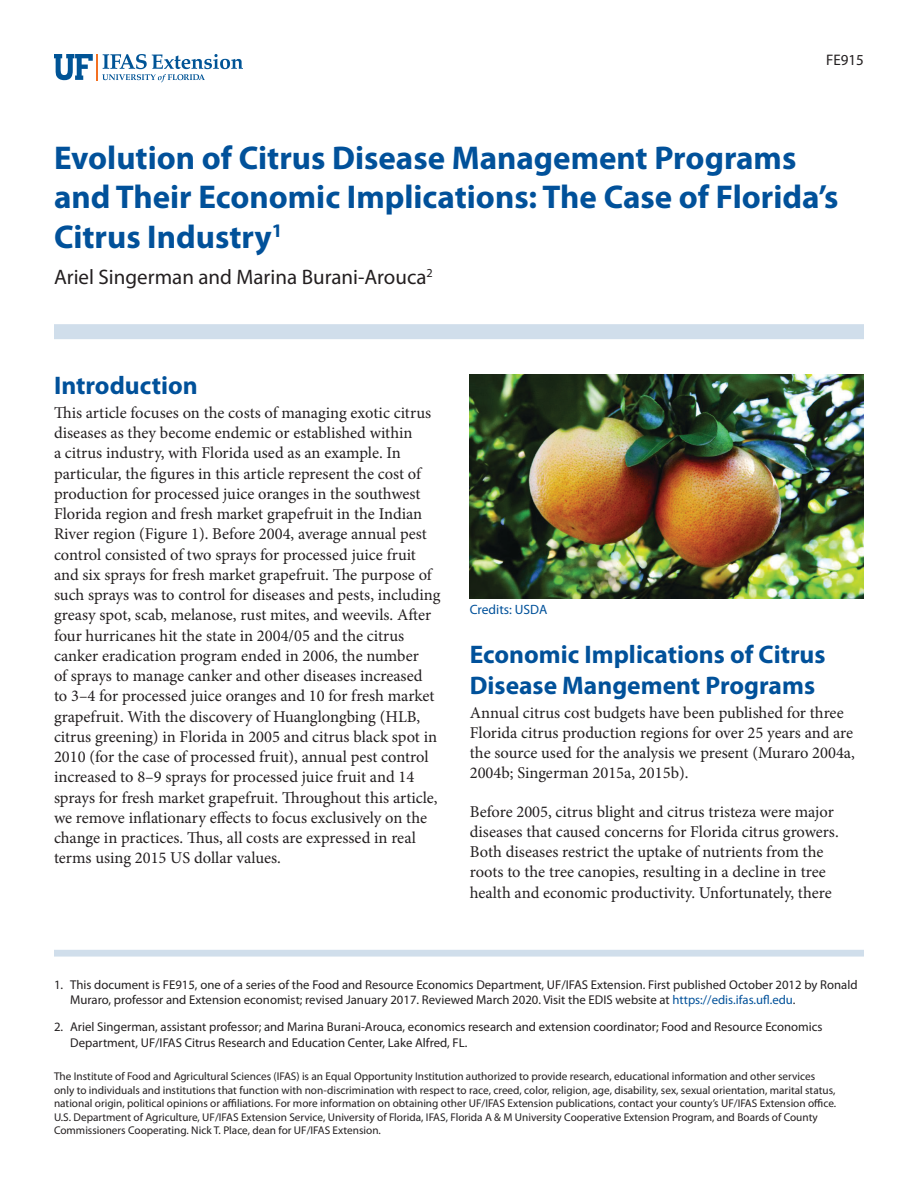
<style>
.page{position:relative;width:918px;height:1188px;background:#fff}
.page>*{position:absolute;margin:0;border:0;box-sizing:border-box;transform-origin:0 0}
.TitleRegular{font:700 33px/39.6px "Myriad Pro";color:#01519a}
.SectionHeading0{font:700 25.5px/30.6px "Myriad Pro";color:#01519a}
.Author{font:21px "Myriad Pro";color:#231f20}
.Paragraph{font:16.5px/20.2px "Minion Pro";color:#231f20}
.PubNumber{font:15.3px "Myriad Pro";color:#231f20}
.t1{font:13.5px "Myriad Pro";color:#01519a}
.t2{font:12.75px/15.3px "Myriad Pro";color:#231f20}
.Disclaimer{font:11.25px/13.5px "Myriad Pro";color:#231f20}
.s1{color:#01519a}
</style>
<div class="page">
<svg style="left:54px;top:54px;width:189px;height:28px"></svg>
<div style="left:54px;top:324px;width:810px;height:15px;background:#d0deeb"></div>
<div style="left:54px;top:950px;width:810px;height:7px;background:#d0deeb"></div>
<img style="left:470px;top:374px;width:394px;height:224px">
<p class="PubNumber" style="left:826px;top:51px;width:39px">FE915</p>
<p class="TitleRegular" style="left:54px;top:137px;width:786px">Evolution of Citrus Disease Management Programs and Their Economic Implications: The Case of Florida’s<br>Citrus Industry<sup>1</sup></p>
<p class="Author" style="left:54px;top:264px;width:380px">Ariel Singerman and Marina Burani-Arouca<sup>2</sup></p>
<p class="SectionHeading0" style="left:54px;top:370px;width:145px">Introduction</p>
<p class="Paragraph" style="left:54px;top:403px;width:388px">This article focuses on the costs of managing exotic citrus diseases as they become endemic or established within<br>a citrus industry, with Florida used as an example. In particular, the figures in this article represent the cost of production for processed juice oranges in the southwest Florida region and fresh market grapefruit in the Indian River region (Figure 1). Before 2004, average annual pest control consisted of two sprays for processed juice fruit and six sprays for fresh market grapefruit. The purpose of such sprays was to control for diseases and pests, including greasy spot, scab, melanose, rust mites, and weevils. After four hurricanes hit the state in 2004/05 and the citrus canker eradication program ended in 2006, the number<br>of sprays to manage canker and other diseases increased<br>to 3–4 for processed juice oranges and 10 for fresh market grapefruit. With the discovery of Huanglongbing (HLB, citrus greening) in Florida in 2005 and citrus black spot in 2010 (for the case of processed fruit), annual pest control increased to 8–9 sprays for processed juice fruit and 14 sprays for fresh market grapefruit. Throughout this article, we remove inflationary effects to focus exclusively on the change in practices. Thus, all costs are expressed in real terms using 2015 US dollar values.</p>
<p class="t1" style="left:470px;top:601px;width:79px">Credits: USDA</p>
<p class="SectionHeading0" style="left:470px;top:639px;width:357px">Economic Implications of Citrus<br>Disease Mangement Programs</p>
<p class="Paragraph" style="left:470px;top:702px;width:387px">Annual citrus cost budgets have been published for three Florida citrus production regions for over 25 years and are the source used for the analysis we present (Muraro 2004a, 2004b; Singerman 2015a, 2015b).</p>
<p class="Paragraph" style="left:470px;top:801px;width:370px">Before 2005, citrus blight and citrus tristeza were major diseases that caused concerns for Florida citrus growers.<br>Both diseases restrict the uptake of nutrients from the roots to the tree canopies, resulting in a decline in tree health and economic productivity. Unfortunately, there</p>
<p class="t2" style="left:70px;top:977px;width:789px;text-indent:-16px">1. This document is FE915, one of a series of the Food and Resource Economics Department, UF/IFAS Extension. First published October 2012 by Ronald<br>Muraro, professor and Extension economist; revised January 2017. Reviewed March 2020. Visit the EDIS website at <span class="s1">https://edis.ifas.ufl.edu</span>.</p>
<p class="t2" style="left:70px;top:1019px;width:754px;text-indent:-16px">2. Ariel Singerman, assistant professor; and Marina Burani-Arouca, economics research and extension coordinator; Food and Resource Economics<br>Department, UF/IFAS Citrus Research and Education Center, Lake Alfred, FL.</p>
<p class="Disclaimer" style="left:54px;top:1069px;width:784px">The Institute of Food and Agricultural Sciences (IFAS) is an Equal Opportunity Institution authorized to provide research, educational information and other services only to individuals and institutions that function with non-discrimination with respect to race, creed, color, religion, age, disability, sex, sexual orientation, marital status, national origin, political opinions or affiliations. For more information on obtaining other UF/IFAS Extension publications, contact your county’s UF/IFAS Extension office.<br>U.S. Department of Agriculture, UF/IFAS Extension Service, University of Florida, IFAS, Florida A &amp; M University Cooperative Extension Program, and Boards of County Commissioners Cooperating. Nick T. Place, dean for UF/IFAS Extension.</p>
</div>
